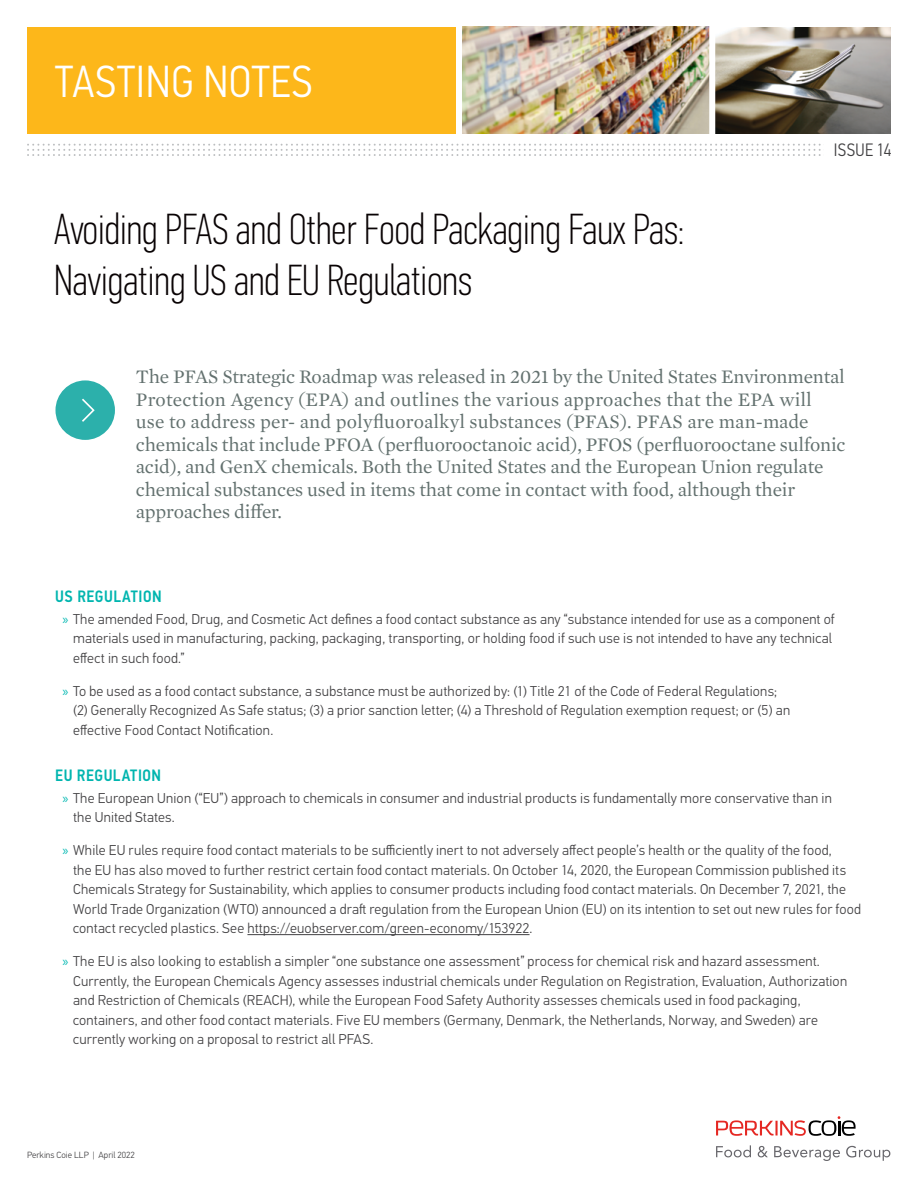
<style>
.page{position:relative;width:918px;height:1188px;background:#fff}
.page>*{position:absolute;margin:0;border:0;box-sizing:border-box;transform-origin:0 0}
.t1{font:300 45px "PF Din Text Cond Pro";letter-spacing:.015em;color:#fff}
.t2{font:100 43.5px/51px "PF Din Text Comp Pro";color:#090304}
.t3{font:19.5px/22.5px "Mercury Text G1";letter-spacing:-.01em;color:#63716f}
.t4{font:300 18px "PF Din Text Cond Pro";letter-spacing:.02em;color:#414042}
.t5{font:500 16.5px "PF Din Text Cond Pro";letter-spacing:.03em;color:#00b5af}
.t6{font:300 14.25px/19.5px "PF Din Text Pro";letter-spacing:.015em;color:#414042}
.t7{font:300 9px "PF Din Text Pro";color:#414042}
.s1{font-family:"Myriad Pro";font-weight:400;color:#0cbbb5}
</style>
<div class="page">
<div style="left:27px;top:27px;width:432px;height:106px;background:#fdb71a"></div>
<svg style="left:716px;top:1116px;width:140px;height:20px"></svg>
<svg style="left:716px;top:1145px;width:35px;height:12px"></svg>
<svg style="left:758px;top:1146px;width:10px;height:11px"></svg>
<svg style="left:774px;top:1146px;width:66px;height:15px"></svg>
<svg style="left:846px;top:1146px;width:44px;height:15px"></svg>
<svg style="left:27px;top:143px;width:794px;height:13px"></svg>
<hr style="left:247px;top:934px;width:283px;height:1px;background:#414042">
<div style="left:56px;top:380px;width:59px;height:60px;background:#2cb0ab;border-radius:50%"></div>
<svg style="left:82px;top:399px;width:13px;height:23px"></svg>
<img style="left:715px;top:27px;width:176px;height:106px">
<img style="left:462px;top:27px;width:247px;height:106px">
<div style="left:456px;top:25px;width:6px;height:110px;background:#fff"></div>
<h1 class="t1" style="left:55px;top:56px;width:259px">TASTING NOTES</h1>
<h2 class="t2" style="left:54px;top:204px;width:631px">Avoiding PFAS and Other Food Packaging Faux Pas:<br>Navigating US and EU Regulations</h2>
<p class="t4" style="left:834px;top:140px;width:59px">ISSUE 14</p>
<p class="t3" style="left:136px;top:365px;width:711px">The PFAS Strategic Roadmap was released in 2021 by the United States Environmental Protection Agency (EPA) and outlines the various approaches that the EPA will<br>use to address per- and polyfluoroalkyl substances (PFAS). PFAS are man-made chemicals that include PFOA (perfluorooctanoic acid), PFOS (perfluorooctane sulfonic acid), and GenX chemicals. Both the United States and the European Union regulate chemical substances used in items that come in contact with food, although their approaches differ.</p>
<p class="t5" style="left:55px;top:586px;width:108px">US REGULATION</p>
<p class="t6" style="left:73px;top:609px;width:763px;text-indent:-11px"><span class="s1">»</span> The amended Food, Drug, and Cosmetic Act defines a food contact substance as any “substance intended for use as a component of materials used in manufacturing, packing, packaging, transporting, or holding food if such use is not intended to have any technical effect in such food.”</p>
<p class="t6" style="left:73px;top:681px;width:719px;text-indent:-11px"><span class="s1">»</span> To be used as a food contact substance, a substance must be authorized by: (1) Title 21 of the Code of Federal Regulations; (2) Generally Recognized As Safe status; (3) a prior sanction letter; (4) a Threshold of Regulation exemption request; or (5) an effective Food Contact Notification.</p>
<p class="t5" style="left:55px;top:765px;width:107px">EU REGULATION</p>
<p class="t6" style="left:73px;top:788px;width:760px;text-indent:-11px"><span class="s1">»</span> The European Union (“EU”) approach to chemicals in consumer and industrial products is fundamentally more conservative than in the United States.</p>
<p class="t6" style="left:73px;top:841px;width:789px;text-indent:-11px"><span class="s1">»</span> While EU rules require food contact materials to be sufficiently inert to not adversely affect people’s health or the quality of the food,<br>the EU has also moved to further restrict certain food contact materials. On October 14, 2020, the European Commission published its Chemicals Strategy for Sustainability, which applies to consumer products including food contact materials. On December 7, 2021, the World Trade Organization (WTO) announced a draft regulation from the European Union (EU) on its intention to set out new rules for food contact recycled plastics. See https://euobserver.com/green-economy/153922.</p>
<p class="t6" style="left:73px;top:952px;width:776px;text-indent:-11px"><span class="s1">»</span> The EU is also looking to establish a simpler “one substance one assessment” process for chemical risk and hazard assessment.<br>Currently, the European Chemicals Agency assesses industrial chemicals under Regulation on Registration, Evaluation, Authorization and Restriction of Chemicals (REACH), while the European Food Safety Authority assesses chemicals used in food packaging, containers, and other food contact materials. Five EU members (Germany, Denmark, the Netherlands, Norway, and Sweden) are currently working on a proposal to restrict all PFAS.</p>
<p class="t7" style="left:27px;top:1150px;width:110px">Perkins Coie LLP | April 2022</p>
</div>
